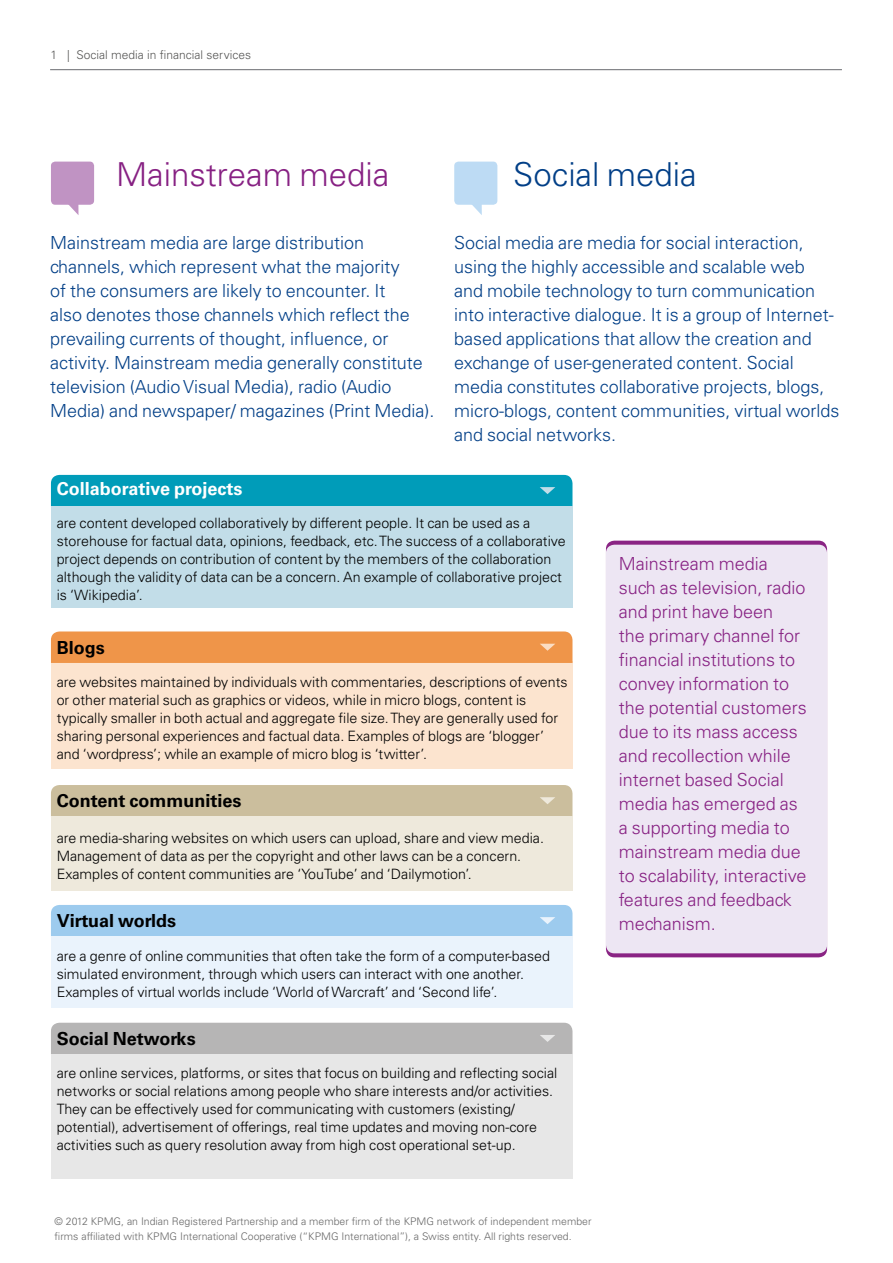
<style>
.page{position:relative;width:893px;height:1263px;background:#fff}
.page>*{position:absolute;margin:0;border:0;box-sizing:border-box;transform-origin:0 0}
.t1{font:300 33px "Univers LT Std";color:#872183}
.t2{font:300 33px "Univers LT Std";color:#023f87}
.t3{font:300 18px/24px "Univers LT Std";color:#023f87}
.t4{font:300 18px/24px "Univers LT Std";color:#872183}
.t5{font:700 18px "Univers LT Std";color:#000}
.t6{font:700 18px "Univers LT Std";color:#fff}
.t7{font:300 14.25px/18px "Univers LT Std";color:#000}
.t8{font:300 12px "Univers LT Std";color:#575756}
.t9{font:300 10.5px/15px "Univers LT Std";color:#686868}
</style>
<div class="page">
<div style="left:51px;top:661px;width:521px;height:107px;background:#fce4cf"></div>
<div style="left:51px;top:506px;width:521px;height:102px;background:#c2dde8"></div>
<div style="left:51px;top:816px;width:521px;height:75px;background:#eee9dc"></div>
<div style="left:51px;top:936px;width:521px;height:72px;background:#eaf3fc"></div>
<div style="left:51px;top:1054px;width:521px;height:125px;background:#e7e7e7"></div>
<div style="left:606px;top:545px;width:221px;height:408px;background:#ede6f3;border-radius:9px"></div>
<div style="left:454px;top:162px;width:43px;height:43px;background:#bddbf4;border-radius:4px"></div>
<svg style="left:470px;top:204px;width:12px;height:11px"></svg>
<div style="left:51px;top:162px;width:43px;height:43px;background:#c093c3;border-radius:4px"></div>
<svg style="left:67px;top:204px;width:11px;height:11px"></svg>
<div style="left:51px;top:475px;width:521px;height:31px;background:#009cb9"></div>
<div style="left:51px;top:631px;width:521px;height:32px;background:#ef9549"></div>
<div style="left:51px;top:785px;width:521px;height:31px;background:#cbbe9d"></div>
<div style="left:51px;top:905px;width:521px;height:31px;background:#9dcbee"></div>
<div style="left:51px;top:1023px;width:521px;height:31px;background:#b6b5b5"></div>
<hr style="left:50px;top:69px;width:792px;height:1px;background:#696a6f">
<p class="t8" style="left:50px;top:48px;width:202px">1 | Social media in financial services</p>
<h1 class="t1" style="left:116px;top:155px;width:275px">Mainstream media</h1>
<p class="t3" style="left:50px;top:231px;width:386px">Mainstream media are large distribution channels, which represent what the majority<br>of the consumers are likely to encounter. It<br>also denotes those channels which reflect the prevailing currents of thought, influence, or activity. Mainstream media generally constitute television (Audio Visual Media), radio (Audio Media) and newspaper/ magazines (Print Media).</p>
<h1 class="t2" style="left:513px;top:155px;width:185px">Social media</h1>
<p class="t3" style="left:454px;top:231px;width:387px">Social media are media for social interaction, using the highly accessible and scalable web<br>and mobile technology to turn communication into interactive dialogue. It is a group of Internet&shy;based applications that allow the creation and exchange of user-generated content. Social media constitutes collaborative projects, blogs, micro-blogs, content communities, virtual worlds and social networks.</p>
<p class="t6" style="left:57px;top:478px;width:187px">Collaborative projects</p>
<p class="t7" style="left:57px;top:514px;width:510px">are content developed collaboratively by different people. It can be used as a storehouse for factual data, opinions, feedback, etc. The success of a collaborative project depends on contribution of content by the members of the collaboration although the validity of data can be a concern. An example of collaborative project is ‘Wikipedia’.</p>
<p class="t5" style="left:57px;top:637px;width:50px">Blogs</p>
<p class="t7" style="left:57px;top:673px;width:512px">are websites maintained by individuals with commentaries, descriptions of events or other material such as graphics or videos, while in micro blogs, content is typically smaller in both actual and aggregate file size. They are generally used for sharing personal experiences and factual data. Examples of blogs are ‘blogger’ and ‘wordpress’; while an example of micro blog is ‘twitter’.</p>
<p class="t5" style="left:57px;top:790px;width:186px">Content communities</p>
<p class="t7" style="left:57px;top:829px;width:489px">are media-sharing websites on which users can upload, share and view media.<br>Management of data as per the copyright and other laws can be a concern.<br>Examples of content communities are ‘YouTube’ and ‘Dailymotion’.</p>
<p class="t5" style="left:57px;top:910px;width:121px">Virtual worlds</p>
<p class="t7" style="left:57px;top:946px;width:495px">are a genre of online communities that often take the form of a computer-based simulated environment, through which users can interact with one another.<br>Examples of virtual worlds include ‘World of Warcraft’ and ‘Second life’.</p>
<p class="t5" style="left:57px;top:1027px;width:140px">Social Networks</p>
<p class="t7" style="left:57px;top:1063px;width:502px">are online services, platforms, or sites that focus on building and reflecting social networks or social relations among people who share interests and/or activities.<br>They can be effectively used for communicating with customers (existing/ potential), advertisement of offerings, real time updates and moving non-core activities such as query resolution away from high cost operational set-up.</p>
<p class="t9" style="left:55px;top:1213px;width:538px">© 2012 KPMG, an Indian Registered Partnership and a member firm of the KPMG network of independent member firms affiliated with KPMG International Cooperative (“KPMG International”), a Swiss entity. All rights reserved.</p>
<p class="t4" style="left:619px;top:552px;width:190px">Mainstream media such as television, radio and print have been<br>the primary channel for financial institutions to convey information to the potential customers due to its mass access and recollection while internet based Social media has emerged as a supporting media to mainstream media due to scalability, interactive features and feedback mechanism.</p>
</div>
